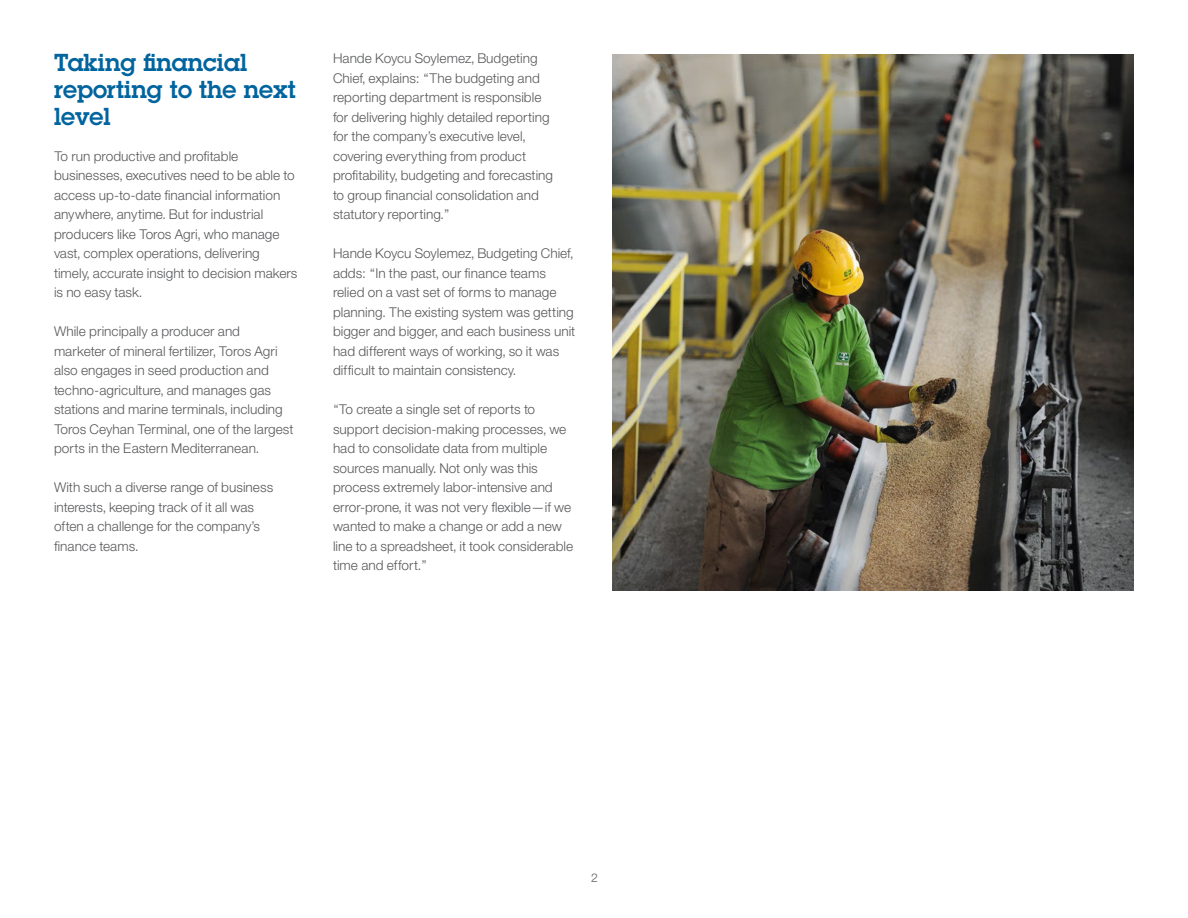
<style>
.page{position:relative;width:1188px;height:918px;background:#fff}
.page>*{position:absolute;margin:0;border:0;box-sizing:border-box;transform-origin:0 0}
.Head_-_Color_A{font:600 24px/27px "Lubalin Graph Std";color:#00649e}
.Body{font:13.5px/19.5px "Helv Neue Lightfor IBM";color:#57585a}
.t1{font:12px "Helv Neue Lightfor IBM";color:#57585a}
</style>
<div class="page">
<img style="left:612px;top:54px;width:522px;height:537px">
<p class="Head_-_Color_A" style="left:54px;top:49px;width:244px">Taking financial reporting to the next level</p>
<p class="Body" style="left:54px;top:146px;width:245px">To run productive and profitable businesses, executives need to be able to access up-to-date financial information anywhere, anytime. But for industrial producers like Toros Agri, who manage vast, complex operations, delivering timely, accurate insight to decision makers is no easy task.</p>
<p class="Body" style="left:54px;top:321px;width:241px">While principally a producer and marketer of mineral fertilizer, Toros Agri also engages in seed production and techno-agriculture, and manages gas stations and marine terminals, including Toros Ceyhan Terminal, one of the largest ports in the Eastern Mediterranean.</p>
<p class="Body" style="left:54px;top:477px;width:221px">With such a diverse range of business interests, keeping track of it all was often a challenge for the company’s finance teams.</p>
<p class="Body" style="left:333px;top:48px;width:222px">Hande Koycu Soylemez, Budgeting Chief, explains: “The budgeting and reporting department is responsible for delivering highly detailed reporting for the company’s executive level, covering everything from product profitability, budgeting and forecasting to group financial consolidation and statutory reporting.”</p>
<p class="Body" style="left:333px;top:243px;width:244px">Hande Koycu Soylemez, Budgeting Chief, adds: “In the past, our finance teams relied on a vast set of forms to manage planning. The existing system was getting bigger and bigger, and each business unit had different ways of working, so it was difficult to maintain consistency.</p>
<p class="Body" style="left:333px;top:399px;width:242px">“To create a single set of reports to support decision-making processes, we had to consolidate data from multiple sources manually. Not only was this process extremely labor-intensive and error-prone, it was not very flexible—if we wanted to make a change or add a new line to a spreadsheet, it took considerable time and effort.”</p>
<p class="t1" style="left:591px;top:871px;width:8px">2</p>
</div>
